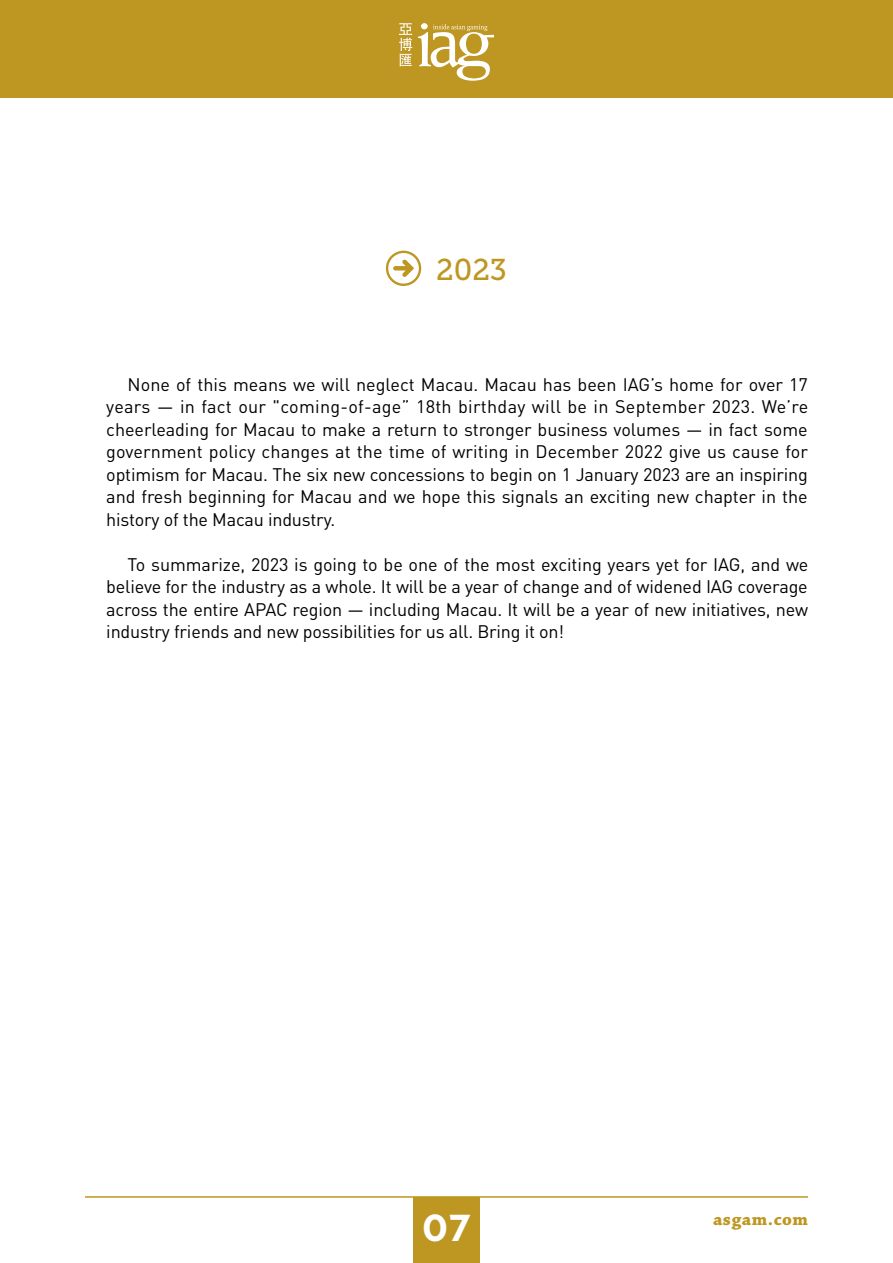
<style>
.page{position:relative;width:893px;height:1263px;background:#fff}
.page>*{position:absolute;margin:0;border:0;box-sizing:border-box;transform-origin:0 0}
.t1{font:700 37.5px "Mallory";color:#fff}
.t2{font:30px "Museo Slab 500";color:#be9622}
.t3{font:18px/22.5px "DIN";letter-spacing:-.01em;color:#000;text-align:justify}
.t4{font:700 18px "Chaparral Pro";letter-spacing:.03em;color:#be9622}
</style>
<div class="page">
<div style="left:0;top:0;width:893px;height:98px;background:#be9622"></div>
<svg style="left:418px;top:24px;width:76px;height:57px"></svg>
<svg style="left:399px;top:23px;width:13px;height:43px"></svg>
<div style="left:413px;top:1197px;width:66px;height:66px;background:#be9622"></div>
<hr style="left:85px;top:1196px;width:723px;height:2px;background:#be9622">
<svg style="left:386px;top:251px;width:35px;height:35px"></svg>
<h2 class="t2" style="left:436px;top:253px;width:72px">2023</h2>
<p class="t3" style="left:106px;top:373px;width:703px;text-indent:21px">None of this means we will neglect Macau. Macau has been IAG’s home for over 17 years — in fact our "coming-of-age” 18th birthday will be in September 2023. We’re cheerleading for Macau to make a return to stronger business volumes — in fact some government policy changes at the time of writing in December 2022 give us cause for optimism for Macau. The six new concessions to begin on 1 January 2023 are an inspiring and fresh beginning for Macau and we hope this signals an exciting new chapter in the history of the Macau industry.</p>
<p class="t3" style="left:106px;top:553px;width:704px;text-indent:21px">To summarize, 2023 is going to be one of the most exciting years yet for IAG, and we believe for the industry as a whole. It will be a year of change and of widened IAG coverage across the entire APAC region — including Macau. It will be a year of new initiatives, new industry friends and new possibilities for us all. Bring it on!</p>
<h1 class="t1" style="left:422px;top:1200px;width:50px">07</h1>
<p class="t4" style="left:713px;top:1208px;width:96px">asgam.com</p>
</div>
